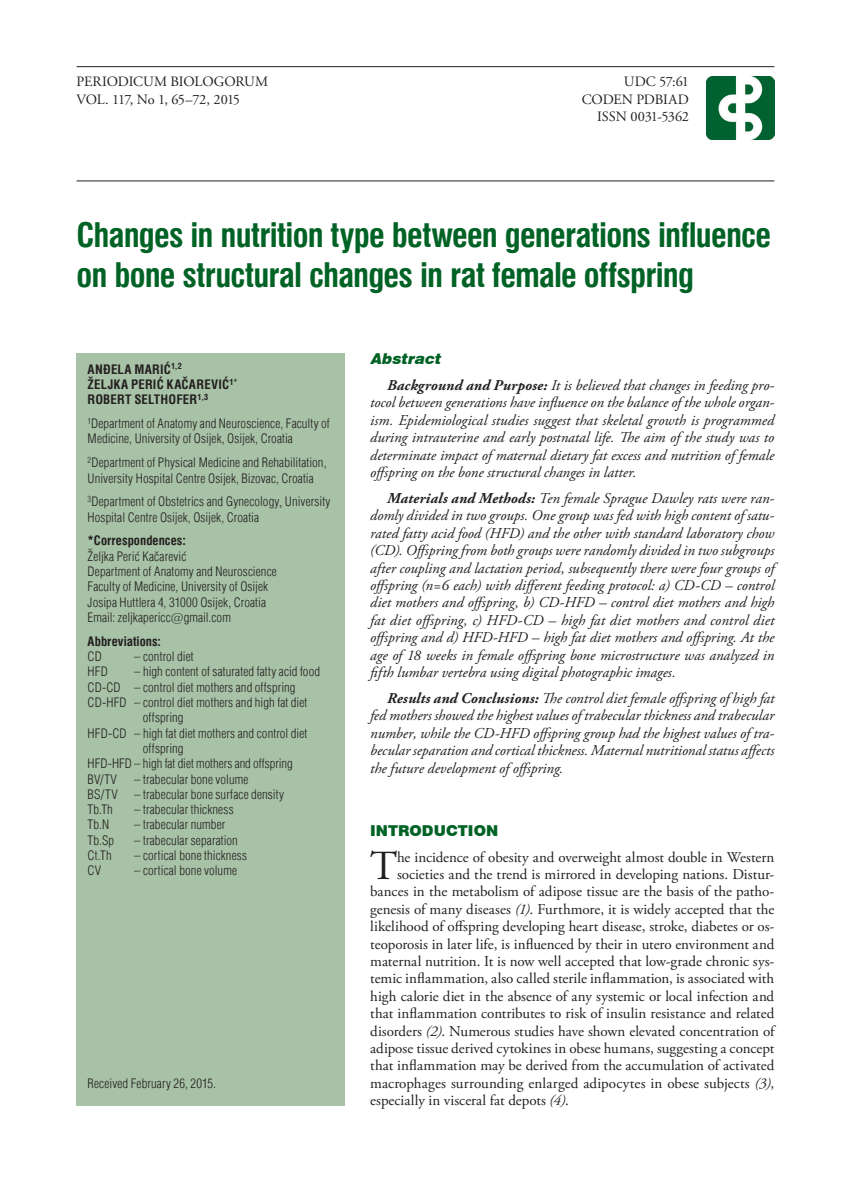
<style>
.page{position:relative;width:851px;height:1191px;background:#fff}
.page>*{position:absolute;margin:0;border:0;box-sizing:border-box;transform-origin:0 0}
.t1{font:41.25px "Adobe Garamond Pro";color:#231f20}
.t2{font:700 condensed 33px/39.6px "Swiss 721 BT";letter-spacing:-.025em;color:#006224}
.t3{font:italic 15px/17.4px "Adobe Garamond Pro";color:#231f20;text-align:justify}
.t4{font:15px "Adobe Garamond Pro";color:#231f20}
.t5{font:900 15px "Swiss 721 BT";letter-spacing:.005em;color:#006224}
.t6{font:italic 900 15px "Swiss 721 BT";color:#006224}
.t7{font:14.25px/17.4px "Adobe Garamond Pro";letter-spacing:-.02em;color:#231f20;text-align:right}
.t8{font:14.25px "Adobe Garamond Pro";letter-spacing:-.04em;color:#231f20}
.t9{font:12.75px/15.3px "Helvetica Condensed Light HR Normal";letter-spacing:.01em;color:#231f20}
.t10{font:700 condensed 12.75px/15.3px "Helvetica";letter-spacing:.015em;color:#231f20}
.t11{font:700 condensed 12.75px "Swiss 721 BT";letter-spacing:.005em;color:#231f20}
.s1{font-family:"Times New Roman"}
.s2{font-family:"Swiss 721 BT";font-weight:300}
.s3{font-weight:700}
.s4{font-style:italic}
</style>
<div class="page">
<img style="left:706px;top:76px;width:68px;height:64px">
<hr style="left:77px;top:66px;width:697px;height:1px;background:#231f20">
<hr style="left:77px;top:180px;width:697px;height:1px;background:#231f20">
<div style="left:77px;top:353px;width:267px;height:753px;background:#a7c2a6"></div>
<p class="t7" style="left:77px;top:73px;width:193px">PERIODICUM BIOLOGORUM</p>
<p class="t7" style="left:623px;top:73px;width:67px">UDC 57:61</p>
<p class="t8" style="left:77px;top:90px;width:165px">VOL. 117, No 1, 65–72, 2015</p>
<p class="t7" style="left:581px;top:91px;width:109px">CODEN PDBIAD<br>ISSN 0031-5362</p>
<h2 class="t2" style="left:77px;top:215px;width:696px">Changes in nutrition type between generations influence on bone structural changes in rat female offspring</h2>
<p class="t10" style="left:88px;top:361px;width:151px">ANĐELA MARIĆ<sup>1,2<br></sup>ŽELJKA PERIĆ KAČAREVIĆ<sup>1*<br></sup>ROBERT SELTHOFER<sup>1,3</sup></p>
<p class="t9" style="left:88px;top:415px;width:243px"><sup>1</sup>Department of Anatomy and Neuroscience, Faculty of<br>Medicine, University of Osijek, Osijek, Croatia</p>
<p class="t9" style="left:88px;top:455px;width:240px"><sup>2</sup>Department of Physical Medicine and Rehabilitation,<br>University Hospital Centre Osijek, Bizovac, Croatia</p>
<p class="t9" style="left:88px;top:494px;width:244px"><sup>3</sup>Department of Obstetrics and Gynecology<span class="s1">,</span> University<br>Hospital Centre Osijek, Osijek, Croatia</p>
<p class="t11" style="left:88px;top:533px;width:100px">*Correspondences:</p>
<p class="t9" style="left:88px;top:548px;width:191px">@eljka Peri} Ka~arevi}<br>Department of Anatomy and Neuroscience Faculty of Medicine, University of Osijek Josipa Huttlera 4, 31000 Osijek, Croatia Email: zeljkapericc<span class="s2">@</span>gmail.com</p>
<p class="t11" style="left:88px;top:633px;width:75px">Abbreviations:</p>
<p class="t9" style="left:88px;top:648px;width:16px">CD</p>
<p class="t9" style="left:134px;top:648px;width:61px">– control diet</p>
<p class="t9" style="left:88px;top:664px;width:22px">HFD</p>
<p class="t9" style="left:134px;top:664px;width:187px">– high content of saturated fatty acid food</p>
<p class="t9" style="left:88px;top:679px;width:209px">CD-CD – control diet mothers and offspring</p>
<p class="t9" style="left:88px;top:694px;width:221px">CD-HFD – control diet mothers and high fat diet</p>
<p class="t9" style="left:143px;top:710px;width:42px">offspring</p>
<p class="t9" style="left:88px;top:725px;width:221px">HFD-CD – high fat diet mothers and control diet</p>
<p class="t9" style="left:143px;top:740px;width:42px">offspring</p>
<p class="t9" style="left:88px;top:755px;width:207px">HFD-HFD – high fat diet mothers and offspring</p>
<p class="t9" style="left:88px;top:771px;width:31px">BV/TV</p>
<p class="t9" style="left:134px;top:771px;width:116px">– trabecular bone volume</p>
<p class="t9" style="left:88px;top:786px;width:32px">BS/TV</p>
<p class="t9" style="left:134px;top:786px;width:151px">– trabecular bone surface density</p>
<p class="t9" style="left:88px;top:801px;width:27px">Tb.Th</p>
<p class="t9" style="left:134px;top:801px;width:101px">– trabecular thickness</p>
<p class="t9" style="left:88px;top:817px;width:23px">Tb.N</p>
<p class="t9" style="left:134px;top:817px;width:93px">– trabecular number</p>
<p class="t9" style="left:88px;top:832px;width:28px">Tb.Sp</p>
<p class="t9" style="left:134px;top:832px;width:105px">– trabecular separation</p>
<p class="t9" style="left:88px;top:847px;width:25px">Ct.Th</p>
<p class="t9" style="left:134px;top:847px;width:114px">– cortical bone thickness</p>
<p class="t9" style="left:88px;top:863px;width:15px">CV</p>
<p class="t9" style="left:134px;top:863px;width:104px">– cortical bone volume</p>
<p class="t9" style="left:88px;top:1075px;width:130px">Received February 26, 2015.</p>
<p class="t6" style="left:370px;top:349px;width:75px">Abstract</p>
<p class="t3" style="left:370px;top:377px;width:405px;text-indent:17px"><span class="s3">Background and Purpose:</span> It is believed that changes in feeding pro&shy;tocol between generations have influence on the balance of the whole organ&shy;ism. Epidemiological studies suggest that skeletal growth is programmed during intrauterine and early postnatal life. The aim of the study was to determinate impact of maternal dietary fat excess and nutrition of female offspring on the bone structural changes in latter.</p>
<p class="t3" style="left:370px;top:490px;width:405px;text-indent:17px"><span class="s3">Materials and Methods:</span> Ten female Sprague Dawley rats were ran&shy;domly divided in two groups. One group was fed with high content of satu&shy;rated fatty acid food (HFD) and the other with standard laboratory chow (CD). Offspring from both groups were randomly divided in two subgroups after coupling and lactation period, subsequently there were four groups of offspring (n=6 each) with different feeding protocol: a) CD-CD – control diet mothers and offspring, b) CD-HFD – control diet mothers and high fat diet offspring, c) HFD-CD – high fat diet mothers and control diet offspring and d) HFD-HFD – high fat diet mothers and offspring. At the age of 18 weeks in female offspring bone microstructure was analyzed in fifth lumbar vertebra using digital photographic images.</p>
<p class="t3" style="left:370px;top:690px;width:405px;text-indent:17px"><span class="s3">Results and Conclusions:</span> The control diet female offspring of high fat fed mothers showed the highest values of trabecular thickness and trabecular number, while the CD-HFD offspring group had the highest values of tra&shy;becular separation and cortical thickness. Maternal nutritional status affects the future development of offspring.</p>
<p class="t5" style="left:370px;top:821px;width:129px">INTRODUCTION</p>
<h1 class="t1" style="left:370px;top:841px;width:29px">T</h1>
<p class="t4" style="left:397px;top:847px;width:379px">he incidence of obesity and overweight almost double in Western</p>
<p class="t4" style="left:397px;top:865px;width:379px">societies and the trend is mirrored in developing nations. Distur-</p>
<p class="t4" style="left:370px;top:882px;width:405px">bances in the metabolism of adipose tissue are the basis of the patho-</p>
<p class="t4" style="left:370px;top:900px;width:405px">genesis of many diseases <span class="s4">(1)</span>. Furthmore, it is widely accepted that the</p>
<p class="t4" style="left:370px;top:917px;width:405px">likelihood of offspring developing heart disease, stroke, diabetes or os-</p>
<p class="t4" style="left:370px;top:934px;width:405px">teoporosis in later life, is influenced by their in utero environment and</p>
<p class="t4" style="left:370px;top:952px;width:405px">maternal nutrition. It is now well accepted that low-grade chronic sys-</p>
<p class="t4" style="left:370px;top:969px;width:405px">temic inflammation, also called sterile inflammation, is associated with</p>
<p class="t4" style="left:370px;top:987px;width:405px">high calorie diet in the absence of any systemic or local infection and</p>
<p class="t4" style="left:370px;top:1004px;width:405px">that inflammation contributes to risk of insulin resistance and related</p>
<p class="t4" style="left:370px;top:1021px;width:405px">disorders <span class="s4">(2)</span>. Numerous studies have shown elevated concentration of</p>
<p class="t4" style="left:370px;top:1039px;width:405px">adipose tissue derived cytokines in obese humans, suggesting a concept</p>
<p class="t4" style="left:370px;top:1056px;width:405px">that inflammation may be derived from the accumulation of activated</p>
<p class="t4" style="left:370px;top:1074px;width:405px">macrophages surrounding enlarged adipocytes in obese subjects <span class="s4">(3)</span>,</p>
<p class="t4" style="left:370px;top:1091px;width:200px">especially in visceral fat depots <span class="s4">(4)</span>.</p>
</div>
